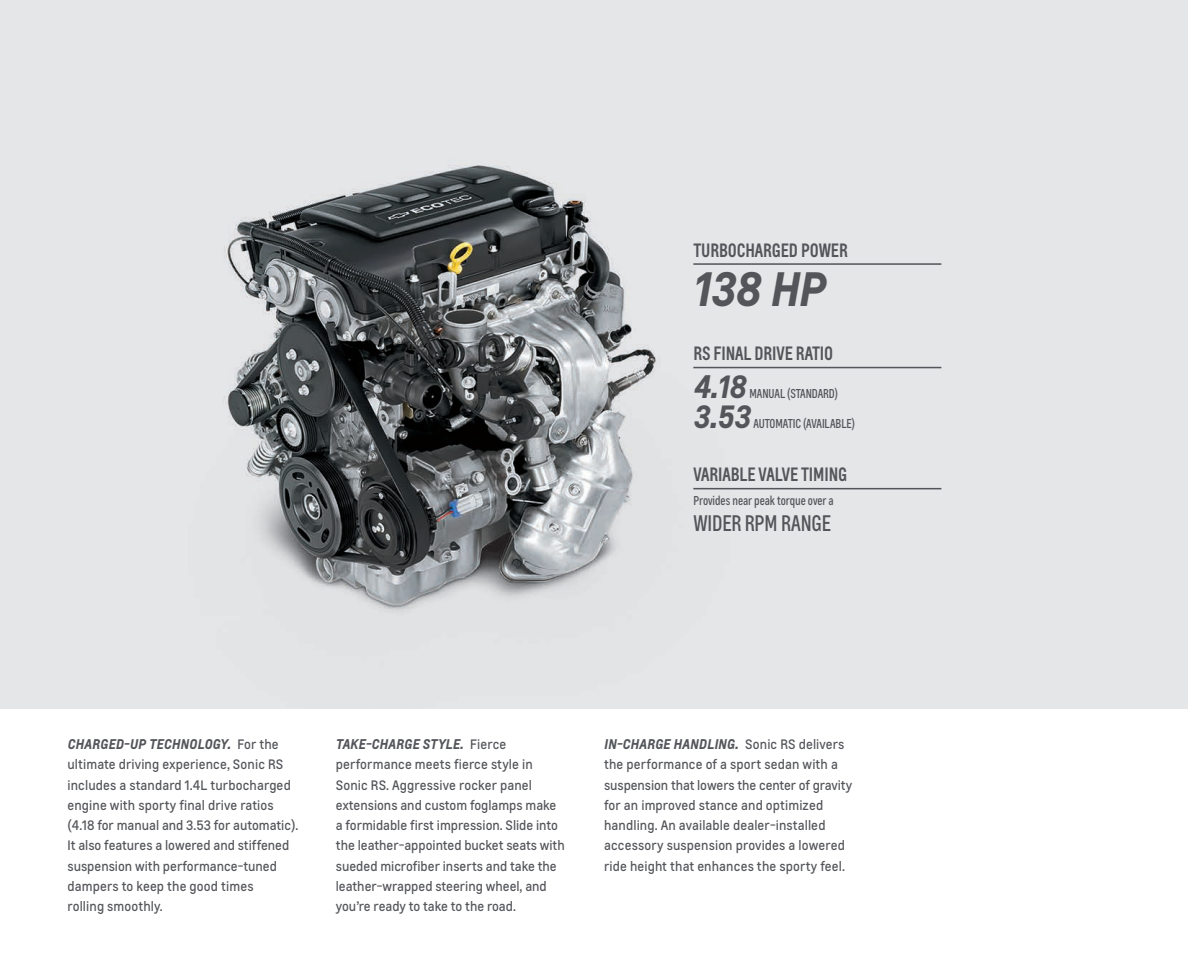
<style>
.page{position:relative;width:1188px;height:972px;background:#fff}
.page>*{position:absolute;margin:0;border:0;box-sizing:border-box;transform-origin:0 0}
.t1{font:italic 700 45px "Louis";color:#54555a}
.t2{font:italic 700 30px "Louis";color:#54555a}
.t3{font:condensed 21px "Louis";letter-spacing:-.005em;color:#54555a}
.t4{font:600 condensed 18px "Louis";letter-spacing:-.005em;color:#54555a}
.t5{font:italic 700 13.2px "Louis";letter-spacing:.005em;color:#54555a}
.t6{font:12.75px/20.2px "Louis";letter-spacing:.005em;color:#54555a}
.t7{font:condensed 12px "Louis";letter-spacing:-.005em;color:#54555a}
.s1{font-weight:400;font-style:normal;font-size:12.75px}
</style>
<div class="page">
<img style="left:0;top:0;width:1188px;height:709px">
<hr style="left:693px;top:367px;width:248px;height:1px;background:#54555a">
<hr style="left:693px;top:488px;width:248px;height:1px;background:#54555a">
<hr style="left:693px;top:263px;width:248px;height:2px;background:#54555a">
<h3 class="t4" style="left:693px;top:238px;width:156px">TURBOCHARGED POWER</h3>
<h1 class="t1" style="left:693px;top:259px;width:134px">138 HP</h1>
<h3 class="t4" style="left:693px;top:342px;width:141px">RS FINAL DRIVE RATIO</h3>
<h2 class="t2" style="left:693px;top:366px;width:55px">4.18</h2>
<p class="t7" style="left:750px;top:385px;width:90px">MANUAL (STANDARD)</p>
<h2 class="t2" style="left:693px;top:396px;width:59px">3.53</h2>
<p class="t7" style="left:753px;top:415px;width:103px">AUTOMATIC (AVAILABLE)</p>
<h3 class="t4" style="left:693px;top:463px;width:155px">VARIABLE VALVE TIMING</h3>
<p class="t7" style="left:693px;top:493px;width:142px">Provides near peak torque over a</p>
<h3 class="t3" style="left:693px;top:509px;width:139px">WIDER RPM RANGE</h3>
<p class="t5" style="left:68px;top:736px;width:213px">CHARGED-UP TECHNOLOGY. <span class="s1">For the</span></p>
<p class="t6" style="left:68px;top:755px;width:232px">ultimate driving experience, Sonic RS includes a standard 1.4L turbocharged engine with sporty final drive ratios (4.18 for manual and 3.53 for automatic).<br>It also features a lowered and stiffened suspension with performance-tuned dampers to keep the good times<br>rolling smoothly.</p>
<p class="t5" style="left:336px;top:736px;width:172px">TAKE-CHARGE STYLE. <span class="s1">Fierce</span></p>
<p class="t6" style="left:336px;top:755px;width:231px">performance meets fierce style in Sonic RS. Aggressive rocker panel extensions and custom foglamps make a formidable first impression. Slide into the leather-appointed bucket seats with sueded microfiber inserts and take the leather-wrapped steering wheel, and you’re ready to take to the road.</p>
<p class="t5" style="left:604px;top:736px;width:242px">IN-CHARGE HANDLING. <span class="s1">Sonic RS delivers</span></p>
<p class="t6" style="left:604px;top:755px;width:250px">the performance of a sport sedan with a suspension that lowers the center of gravity for an improved stance and optimized handling. An available dealer-installed accessory suspension provides a lowered ride height that enhances the sporty feel.</p>
</div>
